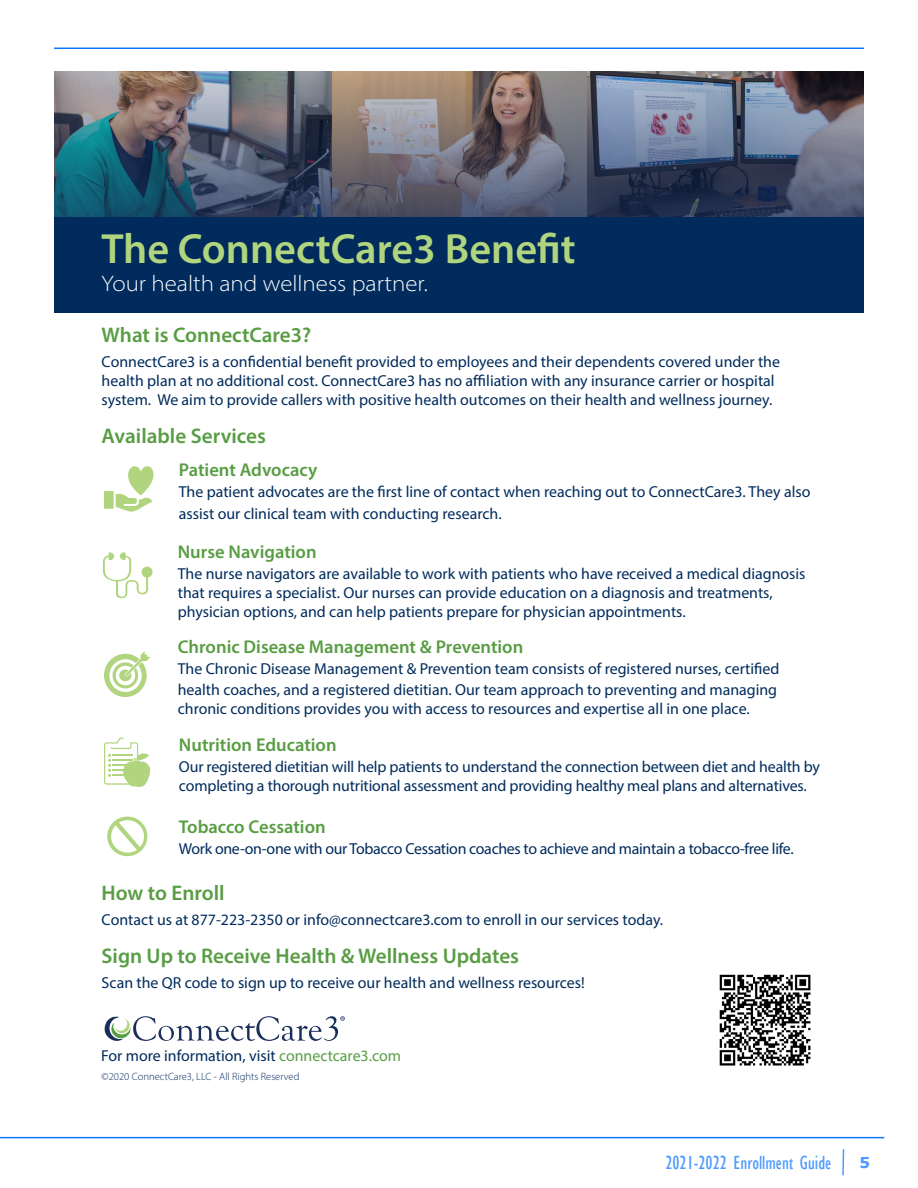
<style>
.page{position:relative;width:918px;height:1188px;background:#fff}
.page>*{position:absolute;margin:0;border:0;box-sizing:border-box;transform-origin:0 0}
.t1{font:600 42.3px "Myriad Pro";color:#b0d57e}
.t2{font:300 semi-expanded 22.5px "Myriad Pro";color:#fff}
.t3{font:600 21.15px "Myriad Pro";color:#589d43}
.t4{font:condensed 19.5px "Gill Sans";color:#4d99ff}
.t5{font:600 18.6px "Myriad Pro";color:#589d43}
.t6{font:15.9px/19px "Myriad Pro";color:#002b5c}
.t7{font:15.9px "Myriad Pro";letter-spacing:-.02em;color:#002b5c}
.t8{font:700 15px "Verdana";color:#4d99ff}
.t9{font:300 10.65px "Myriad Pro";color:#002b5c}
.s1{color:#589d43}
</style>
<div class="page">
<hr style="left:0;top:1137px;width:884px;height:1px;background:#17f">
<svg style="left:842px;top:1149px;width:3px;height:27px"></svg>
<hr style="left:54px;top:48px;width:810px;height:1px;background:#17f">
<svg style="left:104px;top:651px;width:47px;height:46px"></svg>
<svg style="left:107px;top:817px;width:40px;height:39px"></svg>
<svg style="left:104px;top:737px;width:47px;height:50px"></svg>
<img style="left:54px;top:71px;width:810px;height:146px">
<div style="left:104px;top:491px;width:10px;height:18px;background:#b0d57e"></div>
<svg style="left:116px;top:466px;width:38px;height:46px"></svg>
<svg style="left:103px;top:552px;width:50px;height:46px"></svg>
<svg style="left:104px;top:1016px;width:241px;height:25px"></svg>
<div style="left:54px;top:217px;width:810px;height:95px;background:#002b5c"></div>
<img style="left:719px;top:974px;width:92px;height:92px">
<p class="t1" style="left:101px;top:222px;width:476px">The ConnectCare3 Benefit</p>
<p class="t2" style="left:101px;top:270px;width:328px">Your health and wellness partner.</p>
<p class="t3" style="left:102px;top:322px;width:211px">What is ConnectCare3?</p>
<p class="t6" style="left:102px;top:352px;width:680px">ConnectCare3 is a confidential benefit provided to employees and their dependents covered under the health plan at no additional cost. ConnectCare3 has no affiliation with any insurance carrier or hospital system. We aim to provide callers with positive health outcomes on their health and wellness journey.</p>
<p class="t3" style="left:102px;top:422px;width:166px">Available Services</p>
<p class="t5" style="left:179px;top:458px;width:140px">Patient Advocacy</p>
<p class="t6" style="left:179px;top:481px;width:633px;line-height:21.1px">The patient advocates are the first line of contact when reaching out to ConnectCare3. They also assist our clinical team with conducting research.</p>
<p class="t5" style="left:178px;top:540px;width:140px">Nurse Navigation</p>
<p class="t6" style="left:178px;top:564px;width:629px">The nurse navigators are available to work with patients who have received a medical diagnosis that requires a specialist. Our nurses can provide education on a diagnosis and treatments, physician options, and can help patients prepare for physician appointments.</p>
<p class="t5" style="left:178px;top:635px;width:347px">Chronic Disease Management &amp; Prevention</p>
<p class="t6" style="left:178px;top:658px;width:603px;line-height:21.1px">The Chronic Disease Management &amp; Prevention team consists of registered nurses, certified health coaches, and a registered dietitian. Our team approach to preventing and managing</p>
<p class="t6" style="left:178px;top:699px;width:573px">chronic conditions provides you with access to resources and expertise all in one place.</p>
<p class="t5" style="left:179px;top:733px;width:159px">Nutrition Education</p>
<p class="t6" style="left:179px;top:757px;width:643px">Our registered dietitian will help patients to understand the connection between diet and health by completing a thorough nutritional assessment and providing healthy meal plans and alternatives.</p>
<p class="t5" style="left:179px;top:815px;width:148px">Tobacco Cessation</p>
<p class="t7" style="left:179px;top:839px;width:616px">Work one-on-one with our Tobacco Cessation coaches to achieve and maintain a tobacco-free life.</p>
<p class="t3" style="left:102px;top:880px;width:125px">How to Enroll</p>
<p class="t6" style="left:102px;top:910px;width:563px">Contact us at 877-223-2350 or info@connectcare3.com to enroll in our services today.</p>
<p class="t3" style="left:102px;top:942px;width:419px">Sign Up to Receive Health &amp; Wellness Updates</p>
<p class="t6" style="left:102px;top:972px;width:485px">Scan the QR code to sign up to receive our health and wellness resources!</p>
<p class="t6" style="left:101px;top:1046px;width:301px">For more information, visit <span class="s1">connectcare3.com</span></p>
<p class="t9" style="left:102px;top:1070px;width:199px">©2020 ConnectCare3, LLC - All Rights Reserved</p>
<p class="t4" style="left:665px;top:1151px;width:168px">2021-2022 Enrollment Guide</p>
<p class="t8" style="left:860px;top:1152px;width:12px">5</p>
</div>
